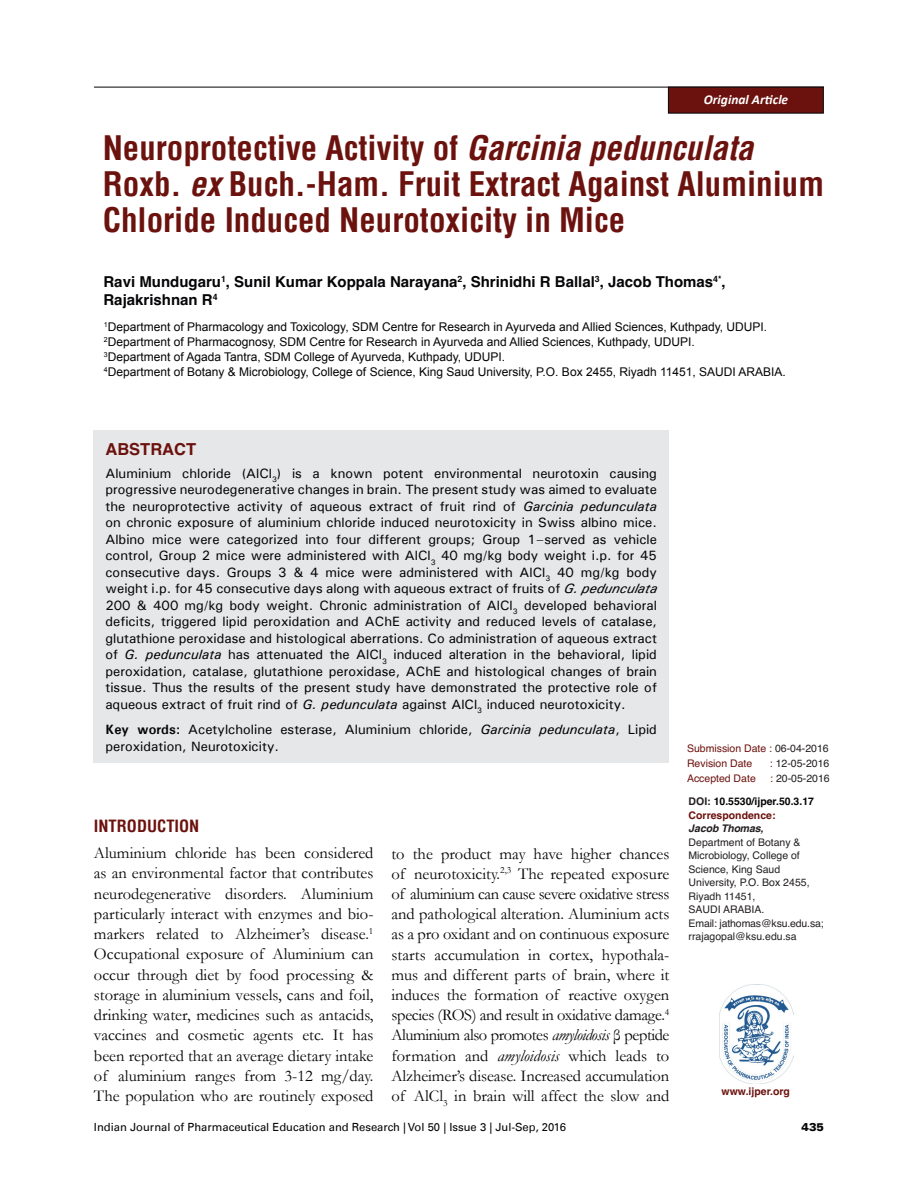
<style>
.page{position:relative;width:918px;height:1188px;background:#fff}
.page>*{position:absolute;margin:0;border:0;box-sizing:border-box;transform-origin:0 0}
.t1{font:700 condensed 33px/36px "Helvetica";color:#6c120e}
.Body_Text{font:16.5px/20.2px "Garamond";color:#050406;text-align:justify}
.t2{font:700 condensed 16.5px "Helvetica";color:#6c120e}
.Abstr_Head{font:700 16.5px "Helvetica";color:#6c120e}
.Author_name{font:700 15px/18px "Helvetica";color:#050406}
.Abstract_text{font:500 13.5px/16.5px "Univers";color:#050406}
.Abstract_keywords{font:500 13.5px/16.5px "Univers";color:#050406}
.t3{font:italic 700 13.5px "Calibri";color:#fff}
.Author_Dept{font:12px "Arial";color:#050406}
.t4{font:11.25px "Univers LT";color:#050406}
.t5{font:900 11.25px "Univers LT";color:#050406}
.Corr_author{font:10.5px/13.5px "Helvetica";color:#231f20}
.Corr_addr{font:10.5px "Helvetica";color:#6c120e}
.Corr_author-2{font:700 10.5px "Helvetica";color:#6c120e}
.Corr_author-3{font:700 10.5px "Helvetica";color:#050406}
.Corr_addr-2{font:10.5px "Helvetica";color:#231f20}
.Corr_author-4{font:italic 700 10.5px "Helvetica";letter-spacing:-.01em;color:#231f20}
.s1{font-style:italic}
.s2{font-weight:400;font-style:italic}
.s3{font-weight:700}
.s4{color:#231f20}
.s5{color:#6c120e}
</style>
<div class="page">
<hr style="left:94px;top:87px;width:730px;height:1px;background:#050406">
<div style="left:668px;top:87px;width:156px;height:27px;background:#6c120e;border:1px solid #050406"></div>
<img style="left:719px;top:984px;width:74px;height:99px">
<div style="left:93px;top:430px;width:576px;height:333px;background:#e6e7e9"></div>
<p class="t3" style="left:704px;top:91px;width:86px">Original Article</p>
<p class="t1" style="left:103px;top:130px;width:723px">Neuroprotective Activity of <span class="s1">Garcinia pedunculata<br></span>Roxb. <span class="s1">ex</span> Buch.-Ham. Fruit Extract Against Aluminium<br>Chloride Induced Neurotoxicity in Mice</p>
<p class="Author_name" style="left:104px;top:272px;width:624px">Ravi Mundugaru<sup>1</sup>, Sunil Kumar Koppala Narayana<sup>2</sup>, Shrinidhi R Ballal<sup>3</sup>, Jacob Thomas<sup>4*</sup>,<br>Rajakrishnan R<sup>4</sup></p>
<p class="Author_Dept" style="left:104px;top:319px;width:665px"><sup>1</sup>Department of Pharmacology and Toxicology, SDM Centre for Research in Ayurveda and Allied Sciences, Kuthpady, UDUPI.</p>
<p class="Author_Dept" style="left:104px;top:334px;width:592px"><sup>2</sup>Department of Pharmacognosy, SDM Centre for Research in Ayurveda and Allied Sciences, Kuthpady, UDUPI.</p>
<p class="Author_Dept" style="left:104px;top:349px;width:403px"><sup>3</sup>Department of Agada Tantra, SDM College of Ayurveda, Kuthpady, UDUPI.</p>
<p class="Author_Dept" style="left:104px;top:364px;width:684px"><sup>4</sup>Department of Botany &amp; Microbiology, College of Science, King Saud University, P.O. Box 2455, Riyadh 11451, SAUDI ARABIA.</p>
<p class="Abstr_Head" style="left:105px;top:435px;width:92px">ABSTRACT</p>
<p class="Abstract_text" style="left:105px;top:465px;width:556px">Aluminium chloride (AlCl<sub>3</sub>) is a known potent environmental neurotoxin causing progressive neurodegenerative changes in brain. The present study was aimed to evaluate the neuroprotective activity of aqueous extract of fruit rind of <span class="s2">Garcinia pedunculata </span>on chronic exposure of aluminium chloride induced neurotoxicity in Swiss albino mice.<br>Albino mice were categorized into four different groups; Group 1–served as vehicle control, Group 2 mice were administered with AlCl<sub>3</sub> 40 mg/kg body weight i.p. for 45 consecutive days. Groups 3 &amp; 4 mice were administered with AlCl<sub>3</sub> 40 mg/kg body weight i.p. for 45 consecutive days along with aqueous extract of fruits of <span class="s2">G. pedunculata </span>200 &amp; 400 mg/kg body weight. Chronic administration of AlCl<sub>3</sub> developed behavioral deficits, triggered lipid peroxidation and AChE activity and reduced levels of catalase, glutathione peroxidase and histological aberrations. Co administration of aqueous extract of <span class="s2">G. pedunculata</span> has attenuated the AlCl<sub>3</sub> induced alteration in the behavioral, lipid peroxidation, catalase, glutathione peroxidase, AChE and histological changes of brain tissue. Thus the results of the present study have demonstrated the protective role of aqueous extract of fruit rind of <span class="s2">G. pedunculata</span> against AlCl<sub>3</sub> induced neurotoxicity.</p>
<p class="Abstract_keywords" style="left:105px;top:721px;width:553px"><span class="s3">Key words:</span> Acetylcholine esterase, Aluminium chloride, <span class="s2">Garcinia pedunculata</span>, Lipid peroxidation, Neurotoxicity.</p>
<h1 class="t2" style="left:94px;top:815px;width:107px">INTRODUCTION</h1>
<p class="Body_Text" style="left:94px;top:842px;width:281px">Aluminium chloride has been considered as an environmental factor that contributes neurodegenerative disorders. Aluminium particularly interact with enzymes and bio&shy;markers related to Alzheimer’s disease.<sup>1<br></sup>Occupational exposure of Aluminium can occur through diet by food processing &amp; storage in aluminium vessels, cans and foil, drinking water, medicines such as antacids, vaccines and cosmetic agents etc. It has been reported that an average dietary intake of aluminium ranges from 3-12 mg/day.<br>The population who are routinely exposed</p>
<p class="Body_Text" style="left:392px;top:843px;width:279px">to the product may have higher chances of neurotoxicity.<sup>2,3</sup> The repeated exposure of aluminium can cause severe oxidative stress and pathological alteration. Aluminium acts as a pro oxidant and on continuous exposure starts accumulation in cortex, hypothala&shy;mus and different parts of brain, where it induces the formation of reactive oxygen species (ROS) and result in oxidative damage.<sup>4<br></sup>Aluminium also promotes <span class="s1">amyloidosis</span> β peptide formation and <span class="s1">amyloidosis</span> which leads to Alzheimer’s disease. Increased accumulation of AlCl<sub>3</sub> in brain will affect the slow and</p>
<p class="Corr_addr" style="left:687px;top:739px;width:143px">Submission Date : <span class="s4">06-04-2016</span></p>
<p class="Corr_addr" style="left:687px;top:754px;width:67px">Revision Date</p>
<p class="Corr_addr-2" style="left:770px;top:754px;width:61px"><span class="s5">:</span> 12-05-2016</p>
<p class="Corr_addr" style="left:687px;top:769px;width:70px">Accepted Date</p>
<p class="Corr_addr-2" style="left:770px;top:769px;width:61px"><span class="s5">:</span> 20-05-2016</p>
<p class="Corr_author-3" style="left:689px;top:792px;width:127px"><span class="s4">DOI:</span> 10.5530/ijper.50.3.17</p>
<p class="Corr_author-2" style="left:689px;top:806px;width:88px">Correspondence:</p>
<p class="Corr_author-4" style="left:689px;top:822px;width:76px">Jacob Thomas,</p>
<p class="Corr_author" style="left:689px;top:835px;width:123px">Department of Botany &amp;<br>Microbiology, College of<br>Science, King Saud<br>University, P.O. Box 2455,<br>Riyadh 11451,<br>SAUDI ARABIA.</p>
<p class="Corr_author" style="left:689px;top:916px;width:137px">Email: jathomas@ksu.edu.sa; rrajagopal@ksu.edu.sa</p>
<p class="Corr_author-2" style="left:722px;top:1082px;width:70px">www.ijper.org</p>
<p class="t4" style="left:94px;top:1120px;width:474px">Indian Journal of Pharmaceutical Education and Research | Vol 50 | Issue 3 | Jul-Sep, 2016</p>
<p class="t5" style="left:802px;top:1120px;width:24px">435</p>
</div>
